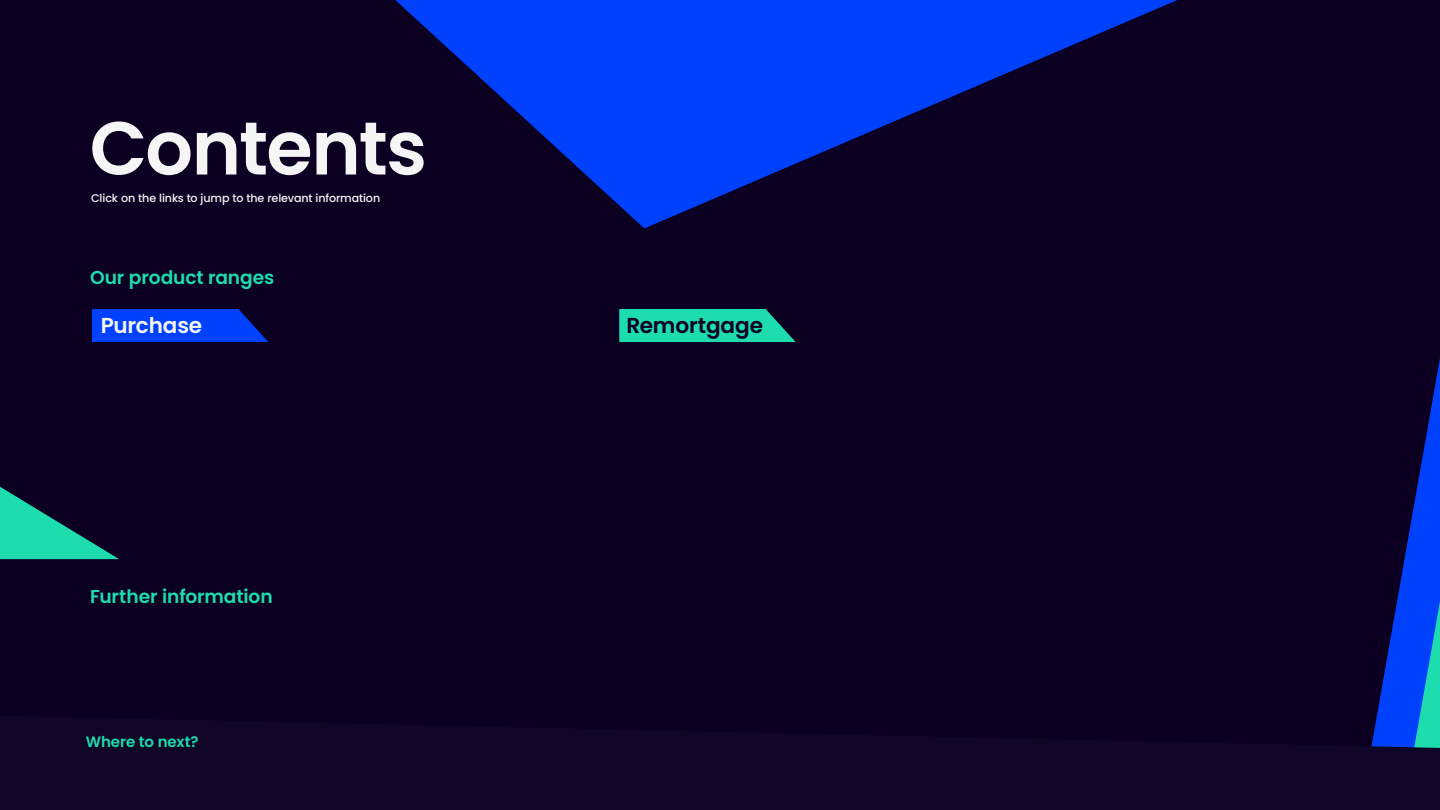
<style>
.page{position:relative;width:1440px;height:810px;background:#0b0022}
.page>*{position:absolute;margin:0;border:0;box-sizing:border-box;transform-origin:0 0}
.t1{font:600 75px "Poppins";letter-spacing:-.025em;color:#f5f5f5}
.t2{font:600 21.6px "Poppins";letter-spacing:-.005em;color:#0b0022}
.t3{font:600 21.6px "Poppins";letter-spacing:-.01em;color:#f5f5f5}
.t4{font:600 18.6px "Poppins";letter-spacing:-.005em;color:#1ddcae}
.t5{font:600 15px "Poppins";letter-spacing:-.005em;color:#1ddcae}
.t6{font:500 11.1px "Poppins";letter-spacing:-.01em;color:#f5f5f5}
</style>
<div class="page">
<svg style="left:0;top:487px;width:119px;height:72px"></svg>
<svg style="left:395px;top:0;width:782px;height:228px"></svg>
<svg style="left:1376px;top:358px;width:64px;height:358px"></svg>
<svg style="left:1371px;top:716px;width:69px;height:32px;background:#0a6fd4"></svg>
<svg style="left:92px;top:309px;width:176px;height:33px;background:#003beb"></svg>
<svg style="left:619px;top:309px;width:177px;height:33px;background:#1bc8a1"></svg>
<h1 class="t1" style="left:90px;top:105px;width:339px">Contents</h1>
<p class="t6" style="left:91px;top:192px;width:291px">Click on the links to jump to the relevant information</p>
<h3 class="t4" style="left:90px;top:267px;width:186px">Our product ranges</h3>
<h2 class="t3" style="left:101px;top:313px;width:103px">Purchase</h2>
<h2 class="t2" style="left:626px;top:313px;width:138px">Remortgage</h2>
<h3 class="t4" style="left:90px;top:586px;width:184px">Further information</h3>
<h3 class="t5" style="left:86px;top:733px;width:114px">Where to next?</h3>
</div>
